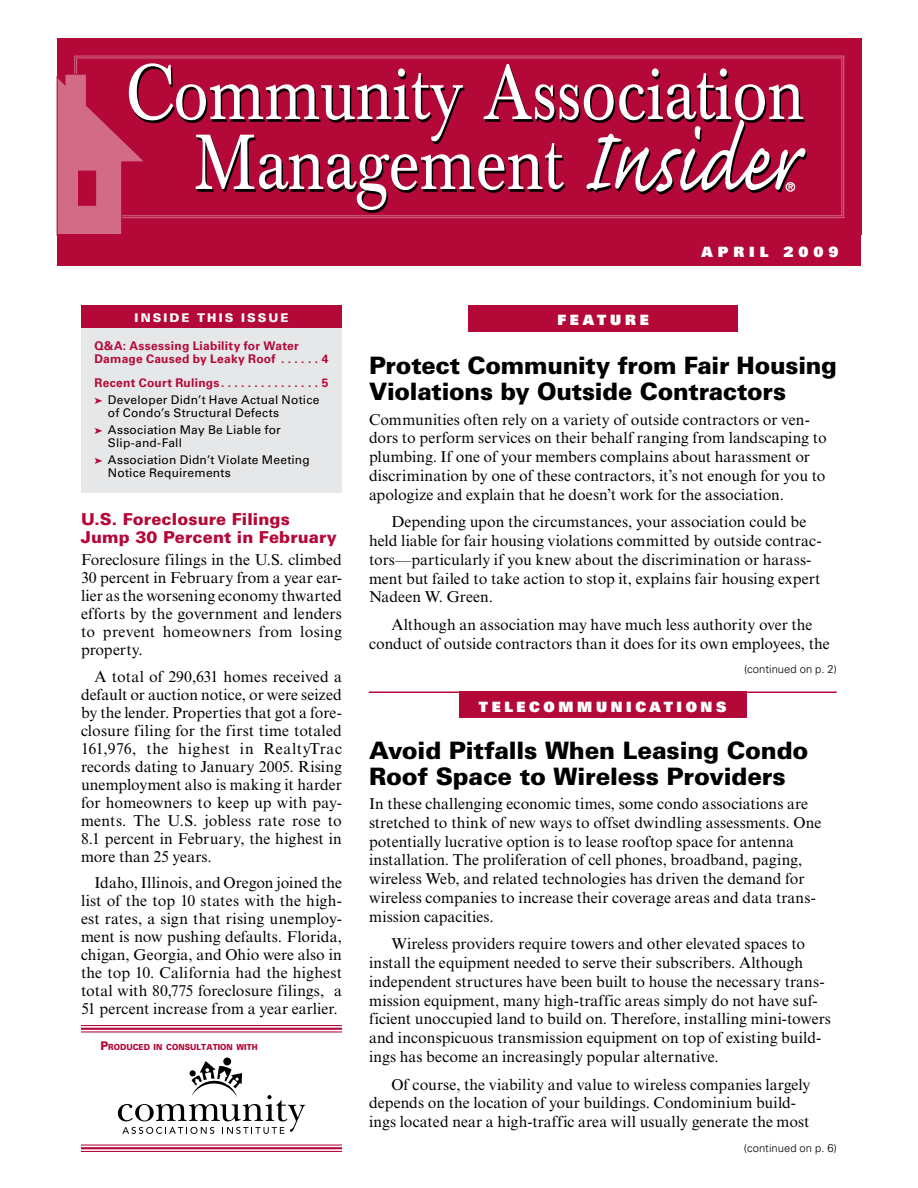
<style>
.page{position:relative;width:918px;height:1188px;background:#fff}
.page>*{position:absolute;margin:0;border:0;box-sizing:border-box;transform-origin:0 0}
.t1{font:900 24px/25.5px "Univers LT Std";letter-spacing:-.01em;color:#000}
.t2{font:900 16.5px/18px "Univers LT Std";letter-spacing:.005em;color:#b30838}
.t3{font:15.75px/18.8px "Times New Roman MT Std";letter-spacing:.005em;color:#000}
.t4{font:14.25px "Univers LT Std X Black";letter-spacing:.255em;color:#fff}
.t5{font:14.25px "Univers LT Std X Black";letter-spacing:.35em;color:#fff}
.t6{font:700 12px/13.5px "Univers LT Std";letter-spacing:.02em;color:#b30838}
.t7{font:12px/16.5px "Univers LT Std";letter-spacing:.015em;color:#000;text-align:right}
.t8{font:900 12px "Univers LT Std";letter-spacing:.17em;color:#fff}
.t9{font:300 11.25px "Univers LT Std";letter-spacing:.005em;color:#000}
.t10{font:900 8.4px "Univers LT Std";color:#b30838;scale:.91 1}
.s1{font-weight:400;color:#000}
.s2{color:#b30838}
.s3{font-size:12px}
</style>
<div class="page">
<div style="left:81px;top:305px;width:261px;height:187px;background:#e6e7e8"></div>
<div style="left:81px;top:305px;width:261px;height:22px;background:#b30838"></div>
<div style="left:468px;top:305px;width:270px;height:27px;background:#b30838"></div>
<div style="left:57px;top:38px;width:804px;height:197px;background:#b30838"></div>
<svg style="left:74px;top:55px;width:771px;height:164px"></svg>
<svg style="left:57px;top:63px;width:750px;height:171px"></svg>
<div style="left:57px;top:234px;width:804px;height:32px;background:#b30838"></div>
<svg style="left:118px;top:1058px;width:187px;height:76px"></svg>
<hr style="left:81px;top:1025px;width:261px;height:1px;background:#b30838">
<hr style="left:81px;top:1028px;width:261px;height:2px;background:#b30838">
<hr style="left:81px;top:1031px;width:261px;height:2px;background:#b30838">
<hr style="left:81px;top:1145px;width:261px;height:1px;background:#b30838">
<hr style="left:81px;top:1147px;width:261px;height:2px;background:#b30838">
<hr style="left:81px;top:1151px;width:261px;height:1px;background:#b30838">
<hr style="left:369px;top:692px;width:468px;height:1px;background:#b30838">
<div style="left:459px;top:692px;width:288px;height:26px;background:#b30838"></div>
<p class="t8" style="left:135px;top:310px;width:155px">inside this issue</p>
<p class="t6" style="left:94px;top:339px;width:235px">Q&amp;A: Assessing Liability for Water<br>Damage Caused by Leaky Roof . . . . . . 4</p>
<p class="t6" style="left:94px;top:375px;width:235px;line-height:16.5px">Recent Court Rulings . . . . . . . . . . . . . . . 5 ➤ <span class="s1">Developer Didn’t Have Actual Notice</span></p>
<p class="t7" style="left:94px;top:405px;width:188px">of Condo’s Structural Defects<br><span class="s2">➤</span> Association May Be Liable for</p>
<p class="t7" style="left:94px;top:435px;width:217px;text-align:left;text-indent:13px">Slip-and-Fall<br><span class="s2">➤</span> Association Didn’t Violate Meeting</p>
<p class="t7" style="left:108px;top:465px;width:124px">Notice Requirements</p>
<p class="t2" style="left:81px;top:510px;width:257px">U.S. Foreclosure Filings<br>Jump 30 Percent in February</p>
<p class="t3" style="left:81px;top:551px;width:263px;line-height:18px;text-align:justify">Foreclosure filings in the U.S. climbed 30 percent in February from a year ear&shy;lier as the worsening economy thwarted efforts by the government and lenders to prevent homeowners from losing property.</p>
<p class="t3" style="left:81px;top:667px;width:262px;line-height:18px;text-align:justify;text-indent:13px">A total of 290,631 homes received a default or auction notice, or were seized by the lender. Properties that got a fore&shy;closure filing for the first time totaled 161,976, the highest in RealtyTrac records dating to January 2005. Rising unemployment also is making it harder for homeowners to keep up with pay&shy;ments. The U.S. jobless rate rose to 8.1 percent in February, the highest in more than 25 years.</p>
<p class="t3" style="left:81px;top:874px;width:263px;line-height:18px;text-align:justify;text-indent:13px">Idaho, Illinois, and Oregon joined the list of the top 10 states with the high&shy;est rates, a sign that rising unemploy&shy;ment is now pushing defaults. Florida, chigan, Georgia, and Ohio were also in the top 10. California had the highest total with 80,775 foreclosure filings, a 51 percent increase from a year earlier.</p>
<p class="t10" style="left:100px;top:1041px;width:174px"><span class="s3">P</span>RODUCED IN CONSULTATION WITH</p>
<p class="t4" style="left:557px;top:311px;width:93px">FEATURE</p>
<p class="t5" style="left:702px;top:242px;width:138px">APRIL 2009</p>
<h1 class="t1" style="left:369px;top:353px;width:470px">Protect Community from Fair Housing<br>Violations by Outside Contractors</h1>
<p class="t3" style="left:369px;top:410px;width:459px">Communities often rely on a variety of outside contractors or ven&shy;dors to perform services on their behalf ranging from landscaping to plumbing. If one of your members complains about harassment or discrimination by one of these contractors, it’s not enough for you to apologize and explain that he doesn’t work for the association.</p>
<p class="t3" style="left:369px;top:513px;width:454px;text-indent:23px">Depending upon the circumstances, your association could be held liable for fair housing violations committed by outside contrac&shy;tors—particularly if you knew about the discrimination or harass&shy;ment but failed to take action to stop it, explains fair housing expert Nadeen W. Green.</p>
<p class="t3" style="left:369px;top:615px;width:462px;text-align:center">Although an association may have much less authority over the conduct of outside contractors than it does for its own employees, the</p>
<p class="t4" style="left:479px;top:697px;width:249px">TELECOMMUNICATIONS</p>
<p class="t9" style="left:744px;top:662px;width:94px">(continued on p. 2)</p>
<h1 class="t1" style="left:369px;top:737px;width:441px">Avoid Pitfalls When Leasing Condo<br>Roof Space to Wireless Providers</h1>
<p class="t3" style="left:369px;top:795px;width:454px">In these challenging economic times, some condo associations are stretched to think of new ways to offset dwindling assessments. One potentially lucrative option is to lease rooftop space for antenna installation. The proliferation of cell phones, broadband, paging, wireless Web, and related technologies has driven the demand for wireless companies to increase their coverage areas and data trans&shy;mission capacities.</p>
<p class="t3" style="left:369px;top:935px;width:463px;text-indent:23px">Wireless providers require towers and other elevated spaces to install the equipment needed to serve their subscribers. Although independent structures have been built to house the necessary trans&shy;mission equipment, many high-traffic areas simply do not have suf&shy;ficient unoccupied land to build on. Therefore, installing mini-towers and inconspicuous transmission equipment on top of existing build&shy;ings has become an increasingly popular alternative.</p>
<p class="t3" style="left:369px;top:1075px;width:443px;text-indent:23px">Of course, the viability and value to wireless companies largely depends on the location of your buildings. Condominium build&shy;ings located near a high-traffic area will usually generate the most</p>
<p class="t9" style="left:744px;top:1141px;width:95px">(continued on p. 6)</p>
</div>
